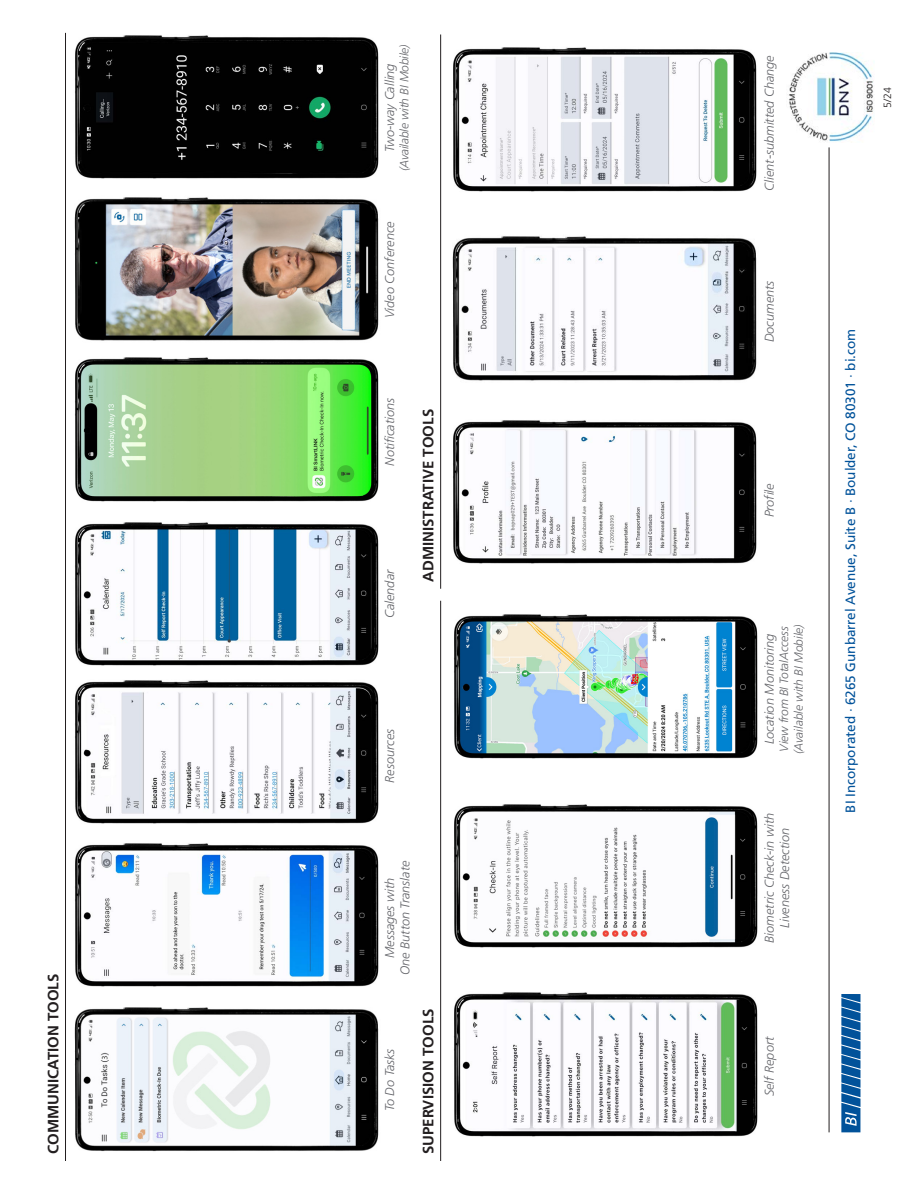
<style>
.page{position:relative;width:918px;height:1188px;background:#fff}
.page>*{position:absolute;margin:0;border:0;box-sizing:border-box;transform-origin:0 0}
._2023_subhead_black_bold_caps_10pt{font:700 15px "Frutiger LT Std";color:#231f20}
._2023_contact_line{font:13.5px "Frutiger LT Std";letter-spacing:-.005em;color:#01529a}
._2023_text{font:italic 300 12.75px/15.3px "Frutiger LT Std";color:#64656a;text-align:center}
._2023_text-2{font:italic 300 12px/14.4px "Frutiger LT Std";letter-spacing:-.01em;color:#64656a}
._2023_contact_line-2{font:300 10.5px "Frutiger LT Std";color:#231f20}
</style>
<div class="page">
<hr style="left:65px;top:33px;width:1px;height:1128px;background:#231f20">
<hr style="left:440px;top:601px;width:1px;height:560px;background:#231f20">
<hr style="left:440px;top:34px;width:1px;height:555px;background:#231f20">
<img style="left:789px;top:52px;width:85px;height:90px">
<img style="left:75px;top:843px;width:304px;height:144px">
<img style="left:75px;top:680px;width:304px;height:144px">
<img style="left:75px;top:522px;width:304px;height:144px">
<img style="left:75px;top:357px;width:304px;height:145px">
<img style="left:74px;top:197px;width:305px;height:144px">
<img style="left:75px;top:35px;width:304px;height:144px">
<img style="left:74px;top:1007px;width:305px;height:145px">
<img style="left:454px;top:992px;width:304px;height:145px">
<img style="left:454px;top:804px;width:304px;height:144px">
<img style="left:454px;top:614px;width:304px;height:145px">
<img style="left:453px;top:420px;width:304px;height:144px">
<img style="left:452px;top:236px;width:305px;height:145px">
<img style="left:453px;top:47px;width:304px;height:145px">
<svg style="left:841px;top:994px;width:19px;height:138px;background:#2469a7"></svg>
<hr style="left:829px;top:147px;width:1px;height:985px;background:#231f20">
<p class="_2023_subhead_black_bold_caps_10pt" style="left:44px;top:1154px;width:182px;rotate:-90deg">COMMUNICATION TOOLS</p>
<p class="_2023_text-2" style="left:397px;top:171px;width:129px;rotate:-90deg">(Available with BI Mobile)</p>
<p class="_2023_text" style="left:382px;top:152px;width:90px;rotate:-90deg">Two-way Calling</p>
<p class="_2023_text" style="left:382px;top:318px;width:99px;rotate:-90deg">Video Conference</p>
<p class="_2023_text" style="left:382px;top:466px;width:70px;rotate:-90deg">Notifications</p>
<p class="_2023_text" style="left:382px;top:618px;width:50px;rotate:-90deg">Calendar</p>
<p class="_2023_subhead_black_bold_caps_10pt" style="left:420px;top:582px;width:175px;rotate:-90deg">ADMINISTRATIVE TOOLS</p>
<p class="_2023_text" style="left:382px;top:783px;width:56px;rotate:-90deg">Resources</p>
<p class="_2023_text" style="left:382px;top:975px;width:116px;rotate:-90deg">Messages with<br>One Button Translate</p>
<p class="_2023_text" style="left:382px;top:1111px;width:65px;rotate:-90deg">To Do Tasks</p>
<p class="_2023_subhead_black_bold_caps_10pt" style="left:420px;top:1154px;width:147px;rotate:-90deg">SUPERVISION TOOLS</p>
<p class="_2023_text" style="left:762px;top:191px;width:137px;rotate:-90deg">Client-submitted Change</p>
<p class="_2023_text" style="left:762px;top:342px;width:63px;rotate:-90deg">Documents</p>
<p class="_2023_text" style="left:762px;top:517px;width:35px;rotate:-90deg">Profile</p>
<p class="_2023_text" style="left:762px;top:744px;width:112px;rotate:-90deg">Location Monitoring</p>
<p class="_2023_text-2" style="left:777px;top:754px;width:132px;rotate:-90deg">View from BI TotalAccess (Available with BI Mobile)</p>
<p class="_2023_text" style="left:762px;top:943px;width:131px;rotate:-90deg">Biometric Check-in with<br>Liveness Detection</p>
<p class="_2023_text" style="left:762px;top:1096px;width:62px;rotate:-90deg">Self Report</p>
<p class="_2023_contact_line-2" style="left:881px;top:108px;width:22px;rotate:-90deg">5/24</p>
<p class="_2023_contact_line" style="left:842px;top:813px;width:485px;rotate:-90deg">BI Incorporated · 6265 Gunbarrel Avenue, Suite B · Boulder, CO 80301 · bi.com</p>
</div>
